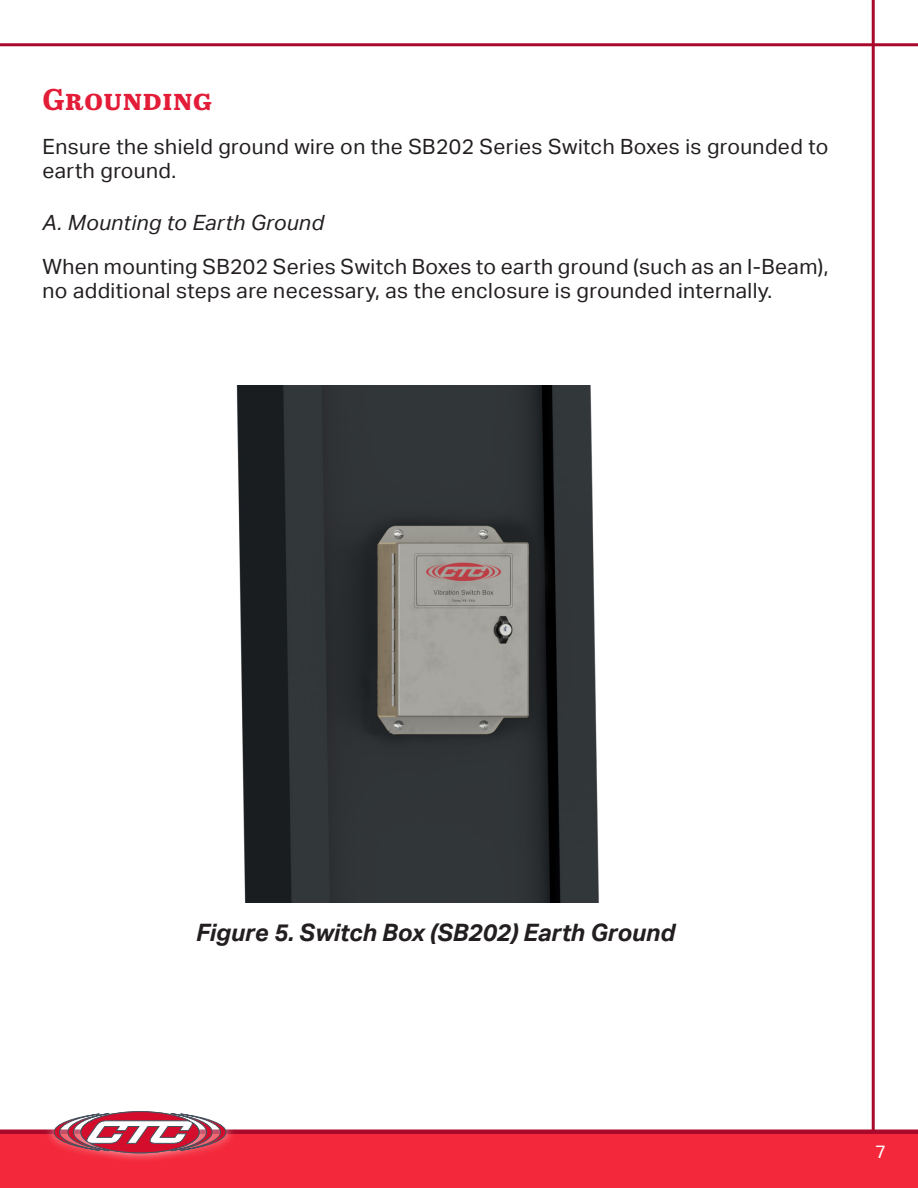
<style>
.page{position:relative;width:918px;height:1188px;background:#fff}
.page>*{position:absolute;margin:0;border:0;box-sizing:border-box;transform-origin:0 0}
.Heading{font:700 30px "Abril Text";letter-spacing:.02em;color:#e31c37}
.t1{font:italic 700 24px "Aktiv Grotesk";color:#231f20}
.Body{font:21px/24px "Aktiv Grotesk";letter-spacing:.02em;color:#231f20}
.Body-2{font:italic 21px "Aktiv Grotesk";letter-spacing:.02em;color:#231f20}
.t2{font:18px "Aktiv Grotesk";color:#fff}
</style>
<div class="page">
<hr style="left:872px;top:0;width:3px;height:1188px;background:#a90a2b">
<div style="left:0;top:1134px;width:918px;height:54px;background:#f3293b"></div>
<hr style="left:0;top:1130px;width:918px;height:4px;background:#a90a2b">
<div style="left:45px;top:1102px;width:190px;height:61px;background:#fff;opacity:.75"></div>
<svg style="left:54px;top:1112px;width:172px;height:41px"></svg>
<hr style="left:0;top:43px;width:918px;height:3px;background:#a90a2b">
<img style="left:236px;top:385px;width:363px;height:517px">
<p class="Heading" style="left:43px;top:77px;width:171px">Grounding</p>
<p class="Body" style="left:43px;top:135px;width:787px">Ensure the shield ground wire on the SB202 Series Switch Boxes is grounded to earth ground.</p>
<p class="Body-2" style="left:43px;top:210px;width:283px">A. Mounting to Earth Ground</p>
<p class="Body" style="left:43px;top:255px;width:787px">When mounting SB202 Series Switch Boxes to earth ground (such as an I-Beam), no additional steps are necessary, as the enclosure is grounded internally.</p>
<p class="t1" style="left:196px;top:919px;width:481px">Figure 5. Switch Box (SB202) Earth Ground</p>
<p class="t2" style="left:875px;top:1142px;width:12px">7</p>
</div>
